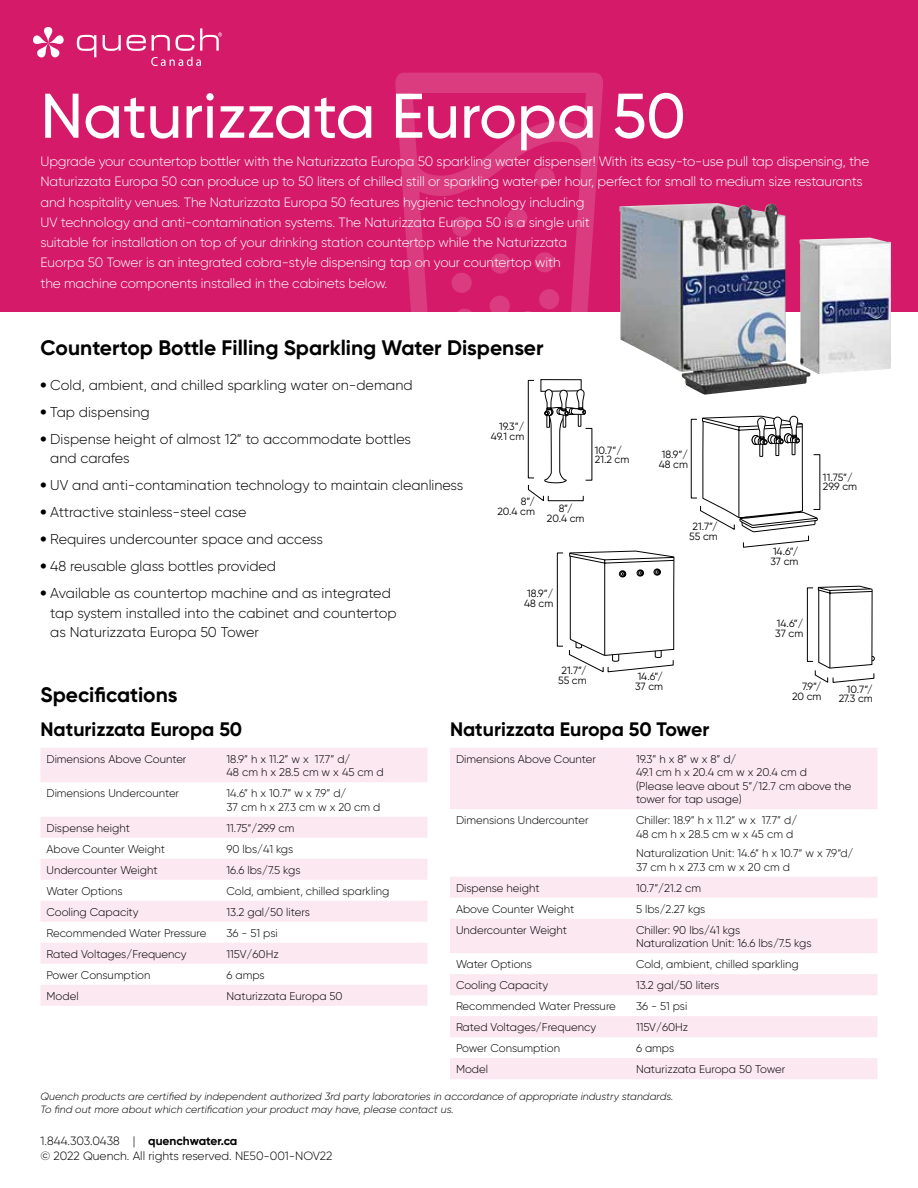
<style>
.page{position:relative;width:918px;height:1188px;background:#fff}
.page>*{position:absolute;margin:0;border:0;box-sizing:border-box;transform-origin:0 0}
.t1{font:500 63px "Gilroy";color:#fff}
.t2{font:700 21px "Gilroy";color:#000}
.t3{font:700 19.5px "Gilroy";color:#000}
.t4{font:300 14.25px/19.5px "Gilroy";color:#000}
.t5{font:300 13.5px/20.2px "Gilroy";letter-spacing:-.01em;color:#fff}
.t6{font:300 12px/15px "Gilroy";color:#000}
.t7{font:300 11.25px/13.5px "Gilroy";color:#000}
.t8{font:italic 300 10.5px/13.5px "Gilroy";color:#000}
.t9{font:10.5px/9.8px "Gilroy";color:#000}
.s1{font-weight:800}
.s2{font-weight:700}
</style>
<div class="page">
<div style="left:0;top:0;width:918px;height:312px;background:#d41a69"></div>
<svg style="left:395px;top:73px;width:208px;height:341px"></svg>
<svg style="left:400px;top:121px;width:198px;height:75px"></svg>
<div style="left:535px;top:336px;width:20px;height:21px;background:#fff;border-radius:50%"></div>
<div style="left:492px;top:336px;width:20px;height:20px;background:#fff;border-radius:50%"></div>
<div style="left:518px;top:311px;width:20px;height:20px;background:#fff;border-radius:50%"></div>
<div style="left:511px;top:358px;width:20px;height:20px;background:#fff;border-radius:50%"></div>
<div style="left:468px;top:359px;width:20px;height:20px;background:#fff;border-radius:50%"></div>
<div style="left:454px;top:309px;width:21px;height:20px;background:#fff;border-radius:50%"></div>
<svg style="left:490px;top:296px;width:20px;height:20px"></svg>
<div style="left:535px;top:252px;width:20px;height:20px;background:#da3c7f;border-radius:50%"></div>
<div style="left:452px;top:217px;width:20px;height:20px;background:#da3c7f;border-radius:50%"></div>
<div style="left:507px;top:208px;width:20px;height:20px;background:#da3c7f;border-radius:50%"></div>
<div style="left:490px;top:254px;width:21px;height:20px;background:#da3c7f;border-radius:50%"></div>
<div style="left:452px;top:273px;width:20px;height:20px;background:#da3c7f;border-radius:50%"></div>
<div style="left:443px;top:340px;width:21px;height:20px;background:#fff;border-radius:50%"></div>
<div style="left:539px;top:289px;width:20px;height:20px;background:#da3c7f;border-radius:50%"></div>
<div style="left:535px;top:167px;width:20px;height:20px;background:#da3c7f;border-radius:50%"></div>
<img style="left:810px;top:238px;width:81px;height:136px">
<img style="left:620px;top:203px;width:190px;height:192px">
<svg style="left:40px;top:748px;width:388px;height:258px;fill:#fbe8f0"></svg>
<svg style="left:450px;top:748px;width:428px;height:331px;fill:#fbe8f0"></svg>
<svg style="left:528px;top:377px;width:61px;height:125px"></svg>
<div style="left:548px;top:495px;width:36px;height:6px;border:1px solid #000"></div>
<div style="left:557px;top:553px;width:6px;height:94px;border:1px solid #000"></div>
<svg style="left:568px;top:551px;width:107px;height:122px"></svg>
<div style="left:807px;top:588px;width:6px;height:74px;border:1px solid #000"></div>
<svg style="left:815px;top:586px;width:60px;height:97px"></svg>
<svg style="left:700px;top:416px;width:120px;height:132px"></svg>
<img style="left:33px;top:28px;width:188px;height:38px">
<h1 class="t1" style="left:40px;top:77px;width:647px">Naturizzata Europa 50</h1>
<p class="t5" style="left:40px;top:151px;width:830px">Upgrade your countertop bottler with the Naturizzata Europa 50 sparkling water dispenser! With its easy-to-use pull tap dispensing, the Naturizzata Europa 50 can produce up to 50 liters of chilled still or sparkling water per hour, perfect for small to medium size restaurants and hospitality venues. The Naturizzata Europa 50 features hygienic technology including<br>UV technology and anti-contamination systems. The Naturizzata Europa 50 is a single unit<br>suitable for installation on top of your drinking station countertop while the Naturizzata<br>Euorpa 50 Tower is an integrated cobra-style dispensing tap on your countertop with<br>the machine components installed in the cabinets below.</p>
<h2 class="t2" style="left:40px;top:334px;width:505px">Countertop Bottle Filling Sparkling Water Dispenser</h2>
<p class="t4" style="left:40px;top:375px;width:374px"><span class="s1">•</span> Cold, ambient, and chilled sparkling water on-demand</p>
<p class="t4" style="left:40px;top:402px;width:111px"><span class="s1">•</span> Tap dispensing</p>
<p class="t4" style="left:50px;top:429px;width:362px;text-indent:-10px"><span class="s1">•</span> Dispense height of almost 12” to accommodate bottles and carafes</p>
<p class="t4" style="left:40px;top:475px;width:424px"><span class="s1">•</span> UV and anti-contamination technology to maintain cleanliness</p>
<p class="t4" style="left:40px;top:502px;width:208px"><span class="s1">•</span> Attractive stainless-steel case</p>
<p class="t4" style="left:40px;top:529px;width:284px"><span class="s1">•</span> Requires undercounter space and access</p>
<p class="t4" style="left:40px;top:556px;width:237px"><span class="s1">•</span> 48 reusable glass bottles provided</p>
<p class="t4" style="left:50px;top:583px;width:348px;text-indent:-10px"><span class="s1">•</span> Available as countertop machine and as integrated tap system installed into the cabinet and countertop as Naturizzata Europa 50 Tower</p>
<p class="t9" style="left:491px;top:421px;width:35px;text-align:right">19.3”/<br>49.1 cm</p>
<p class="t9" style="left:497px;top:497px;width:39px;text-align:right">8”/<br>20.4 cm</p>
<p class="t9" style="left:547px;top:504px;width:39px;text-align:center">8”/<br>20.4 cm</p>
<p class="t9" style="left:524px;top:589px;width:31px">18.9”/<br>48 cm</p>
<p class="t9" style="left:595px;top:445px;width:36px">10.7”/<br>21.2 cm</p>
<p class="t9" style="left:659px;top:449px;width:31px">18.9”/<br>48 cm</p>
<p class="t9" style="left:689px;top:522px;width:30px;text-align:center">21.7”/<br>55 cm</p>
<p class="t9" style="left:823px;top:472px;width:36px">11.75”/<br>29.9 cm</p>
<p class="t9" style="left:770px;top:547px;width:30px">14.6”/<br>37 cm</p>
<p class="t9" style="left:775px;top:618px;width:30px">14.6”/<br>37 cm</p>
<p class="t9" style="left:558px;top:666px;width:30px;text-align:center">21.7”/<br>55 cm</p>
<p class="t9" style="left:635px;top:671px;width:30px">14.6”/<br>37 cm</p>
<p class="t9" style="left:792px;top:681px;width:31px;text-align:right">7.9”/<br>20 cm</p>
<p class="t9" style="left:839px;top:684px;width:36px;text-align:right">10.7”/<br>27.3 cm</p>
<h2 class="t2" style="left:40px;top:682px;width:139px">Specifications</h2>
<h3 class="t3" style="left:40px;top:717px;width:203px">Naturizzata Europa 50</h3>
<h3 class="t3" style="left:450px;top:717px;width:261px">Naturizzata Europa 50 Tower</h3>
<p class="t7" style="left:46px;top:752px;width:142px">Dimensions Above Counter</p>
<p class="t7" style="left:226px;top:752px;width:159px">18.9” h x 11.2” w x 17.7” d/<br>48 cm h x 28.5 cm w x 45 cm d</p>
<p class="t7" style="left:46px;top:786px;width:134px">Dimensions Undercounter</p>
<p class="t7" style="left:226px;top:786px;width:156px">14.6” h x 10.7” w x 7.9” d/<br>37 cm h x 27.3 cm w x 20 cm d</p>
<p class="t7" style="left:46px;top:821px;width:85px">Dispense height</p>
<p class="t7" style="left:226px;top:821px;width:69px">11.75“/29.9 cm</p>
<p class="t7" style="left:46px;top:842px;width:120px">Above Counter Weight</p>
<p class="t7" style="left:226px;top:842px;width:68px">90 lbs/41 kgs</p>
<p class="t7" style="left:46px;top:863px;width:113px">Undercounter Weight</p>
<p class="t7" style="left:226px;top:863px;width:76px">16.6 lbs/7.5 kgs</p>
<p class="t7" style="left:46px;top:884px;width:78px">Water Options</p>
<p class="t7" style="left:226px;top:884px;width:164px">Cold, ambient, chilled sparkling</p>
<p class="t7" style="left:46px;top:905px;width:94px">Cooling Capacity</p>
<p class="t7" style="left:226px;top:905px;width:85px">13.2 gal/50 liters</p>
<p class="t7" style="left:46px;top:926px;width:161px">Recommended Water Pressure</p>
<p class="t7" style="left:226px;top:926px;width:53px">36 - 51 psi</p>
<p class="t7" style="left:46px;top:947px;width:142px">Rated Voltages/Frequency</p>
<p class="t7" style="left:226px;top:947px;width:54px">115V/60Hz</p>
<p class="t7" style="left:46px;top:968px;width:106px">Power Consumption</p>
<p class="t7" style="left:226px;top:968px;width:40px">6 amps</p>
<p class="t7" style="left:46px;top:989px;width:34px">Model</p>
<p class="t7" style="left:226px;top:989px;width:118px">Naturizzata Europa 50</p>
<p class="t7" style="left:456px;top:752px;width:142px">Dimensions Above Counter</p>
<p class="t7" style="left:636px;top:752px;width:217px">19.3” h x 8” w x 8” d/<br>49.1 cm h x 20.4 cm w x 20.4 cm d<br>(Please leave about 5”/12.7 cm above the tower for tap usage)</p>
<p class="t7" style="left:456px;top:813px;width:134px">Dimensions Undercounter</p>
<p class="t7" style="left:636px;top:813px;width:163px">Chiller: 18.9” h x 11.2” w x 17.7” d/<br>48 cm h x 28.5 cm w x 45 cm d</p>
<p class="t7" style="left:636px;top:846px;width:219px">Naturalization Unit: 14.6“ h x 10.7“ w x 7.9“d/<br>37 cm h x 27.3 cm w x 20 cm d</p>
<p class="t7" style="left:456px;top:881px;width:85px">Dispense height</p>
<p class="t7" style="left:636px;top:881px;width:67px">10.7”/21.2 cm</p>
<p class="t7" style="left:456px;top:902px;width:120px">Above Counter Weight</p>
<p class="t7" style="left:636px;top:902px;width:71px">5 lbs/2.27 kgs</p>
<p class="t7" style="left:456px;top:923px;width:113px">Undercounter Weight</p>
<p class="t7" style="left:636px;top:923px;width:177px">Chiller: 90 lbs/41 kgs<br>Naturalization Unit: 16.6 lbs/7.5 kgs</p>
<p class="t7" style="left:456px;top:957px;width:78px">Water Options</p>
<p class="t7" style="left:636px;top:957px;width:164px">Cold, ambient, chilled sparkling</p>
<p class="t7" style="left:456px;top:978px;width:94px">Cooling Capacity</p>
<p class="t7" style="left:636px;top:978px;width:85px">13.2 gal/50 liters</p>
<p class="t7" style="left:456px;top:999px;width:161px">Recommended Water Pressure</p>
<p class="t7" style="left:636px;top:999px;width:53px">36 - 51 psi</p>
<p class="t7" style="left:456px;top:1020px;width:142px">Rated Voltages/Frequency</p>
<p class="t7" style="left:636px;top:1020px;width:54px">115V/60Hz</p>
<p class="t7" style="left:456px;top:1041px;width:106px">Power Consumption</p>
<p class="t7" style="left:636px;top:1041px;width:40px">6 amps</p>
<p class="t7" style="left:456px;top:1062px;width:34px">Model</p>
<p class="t7" style="left:636px;top:1062px;width:151px">Naturizzata Europa 50 Tower</p>
<p class="t8" style="left:40px;top:1089px;width:635px">Quench products are certified by independent authorized 3rd party laboratories in accordance of appropriate industry standards.<br>To find out more about which certification your product may have, please contact us.</p>
<p class="t6" style="left:40px;top:1134px;width:294px">1.844.303.0438 | <span class="s2">quenchwater.ca<br></span>© 2022 Quench. All rights reserved. NE50-001-NOV22</p>
</div>
